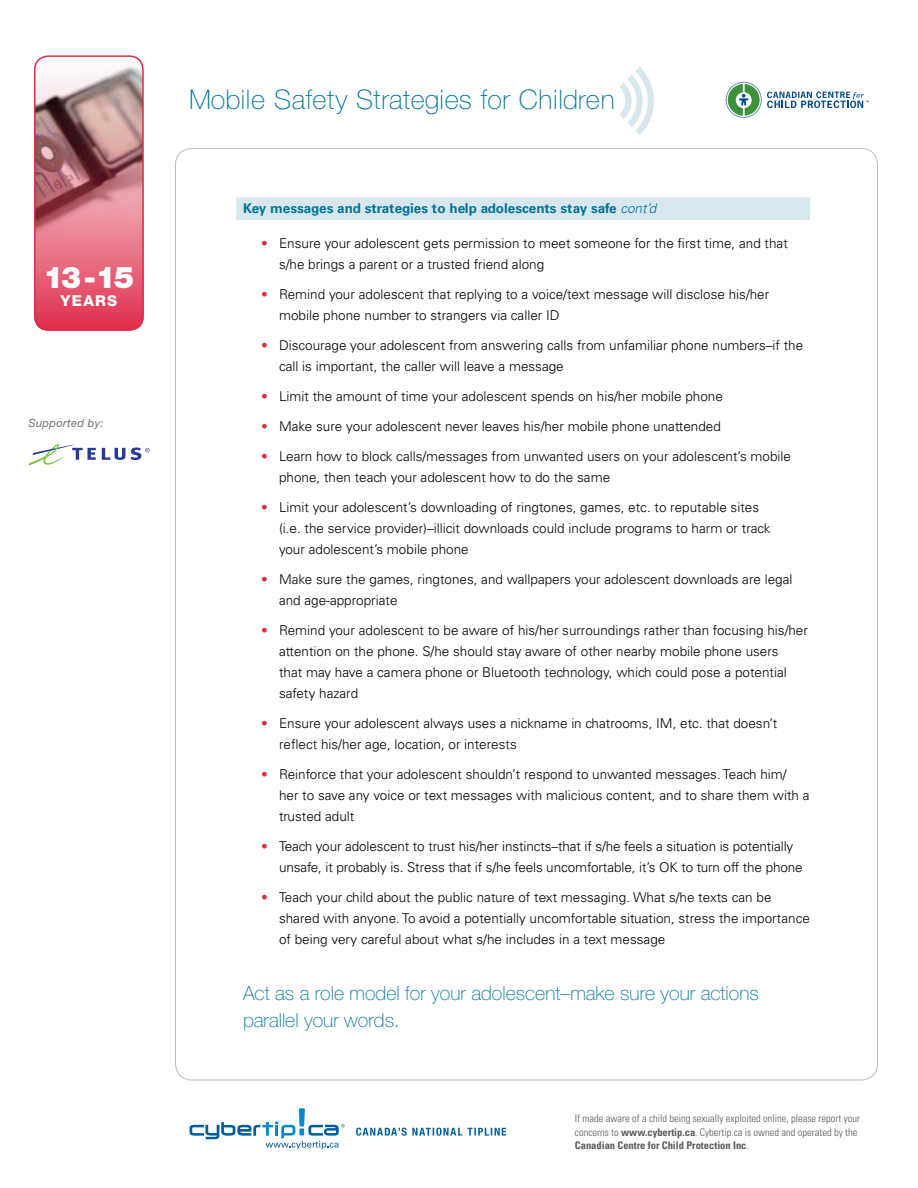
<style>
.page{position:relative;width:918px;height:1188px;background:#fff}
.page>*{position:absolute;margin:0;border:0;box-sizing:border-box;transform-origin:0 0}
.t1{font:900 30px "Helvetica Neue";color:#fff}
.t2{font:100 27px "Helvetica Neue";letter-spacing:.02em;color:#007397}
.t3{font:100 19.5px/27px "Helvetica Neue";color:#007397}
.t4{font:800 15px "Helvetica Neue";letter-spacing:.08em;color:#fff}
.t5{font:300 13.5px/21px "Univers";color:#000}
.t6{font:700 13.5px "Univers";color:#007397}
.t7{font:italic 11.25px "Helvetica Neue";letter-spacing:.025em;color:#6d6f71}
.t8{font:300 condensed 10.5px/13.5px "Univers";color:#58595b}
.s1{font-weight:300;font-style:italic}
.s2{font-family:"Helvetica Neue";font-stretch:condensed;color:#df2c4a}
.s3{font-weight:700}
</style>
<div class="page">
<svg style="left:190px;top:1108px;width:155px;height:41px"></svg>
<svg style="left:356px;top:1128px;width:150px;height:8px"></svg>
<svg style="left:620px;top:67px;width:34px;height:68px"></svg>
<svg style="left:102px;top:448px;width:23px;height:12px"></svg>
<svg style="left:29px;top:444px;width:67px;height:22px"></svg>
<svg style="left:131px;top:447px;width:19px;height:13px"></svg>
<div style="left:726px;top:82px;width:36px;height:36px;border:1px solid #738cbb;border-radius:50%"></div>
<svg style="left:728px;top:84px;width:32px;height:32px"></svg>
<svg style="left:767px;top:91px;width:101px;height:17px"></svg>
<img style="left:35px;top:56px;width:108px;height:274px;border-radius:14px">
<div style="left:34px;top:55px;width:110px;height:276px;border:2px solid #df2c4a;border-radius:14px"></div>
<div style="left:236px;top:197px;width:574px;height:23px;background:#d8e6ed"></div>
<h1 class="t1" style="left:44px;top:259px;width:92px">13-15</h1>
<p class="t4" style="left:61px;top:292px;width:58px">YEARS</p>
<p class="t7" style="left:28px;top:416px;width:77px">Supported by:</p>
<h2 class="t2" style="left:189px;top:84px;width:427px">Mobile Safety Strategies for Children</h2>
<p class="t6" style="left:243px;top:201px;width:415px">Key messages and strategies to help adolescents stay safe <span class="s1">cont’d</span></p>
<p class="t5" style="left:279px;top:232px;width:510px;text-indent:-18px"><span class="s2">•</span> Ensure your adolescent gets permission to meet someone for the first time, and that s/he brings a parent or a trusted friend along</p>
<p class="t5" style="left:279px;top:283px;width:492px;text-indent:-18px"><span class="s2">•</span> Remind your adolescent that replying to a voice/text message will disclose his/her mobile phone number to strangers via caller ID</p>
<p class="t5" style="left:279px;top:334px;width:526px;text-indent:-18px"><span class="s2">•</span> Discourage your adolescent from answering calls from unfamiliar phone numbers–if the call is important, the caller will leave a message</p>
<p class="t5" style="left:261px;top:385px;width:463px"><span class="s2">•</span> Limit the amount of time your adolescent spends on his/her mobile phone</p>
<p class="t5" style="left:261px;top:415px;width:461px"><span class="s2">•</span> Make sure your adolescent never leaves his/her mobile phone unattended</p>
<p class="t5" style="left:279px;top:445px;width:514px;text-indent:-18px"><span class="s2">•</span> Learn how to block calls/messages from unwanted users on your adolescent’s mobile phone, then teach your adolescent how to do the same</p>
<p class="t5" style="left:279px;top:496px;width:493px;text-indent:-18px"><span class="s2">•</span> Limit your adolescent’s downloading of ringtones, games, etc. to reputable sites (i.e. the service provider)–illicit downloads could include programs to harm or track your adolescent’s mobile phone</p>
<p class="t5" style="left:279px;top:568px;width:515px;text-indent:-18px"><span class="s2">•</span> Make sure the games, ringtones, and wallpapers your adolescent downloads are legal and age-appropriate</p>
<p class="t5" style="left:279px;top:619px;width:530px;text-indent:-18px"><span class="s2">•</span> Remind your adolescent to be aware of his/her surroundings rather than focusing his/her attention on the phone. S/he should stay aware of other nearby mobile phone users<br>that may have a camera phone or Bluetooth technology, which could pose a potential safety hazard</p>
<p class="t5" style="left:279px;top:712px;width:500px;text-indent:-18px"><span class="s2">•</span> Ensure your adolescent always uses a nickname in chatrooms, IM, etc. that doesn’t reflect his/her age, location, or interests</p>
<p class="t5" style="left:279px;top:763px;width:532px;text-indent:-18px"><span class="s2">•</span> Reinforce that your adolescent shouldn’t respond to unwanted messages. Teach him/ her to save any voice or text messages with malicious content, and to share them with a trusted adult</p>
<p class="t5" style="left:279px;top:835px;width:525px;text-indent:-18px"><span class="s2">•</span> Teach your adolescent to trust his/her instincts–that if s/he feels a situation is potentially unsafe, it probably is. Stress that if s/he feels uncomfortable, it’s OK to turn off the phone</p>
<p class="t5" style="left:279px;top:886px;width:533px;text-indent:-18px"><span class="s2">•</span> Teach your child about the public nature of text messaging. What s/he texts can be shared with anyone. To avoid a potentially uncomfortable situation, stress the importance of being very careful about what s/he includes in a text message</p>
<h3 class="t3" style="left:243px;top:980px;width:517px">Act as a role model for your adolescent–make sure your actions parallel your words.</h3>
<p class="t8" style="left:575px;top:1112px;width:287px">If made aware of a child being sexually exploited online, please report your concerns to <span class="s3">www.cybertip.ca</span>. Cybertip.ca is owned and operated by the<br><span class="s3">Canadian Centre for Child Protection Inc</span>.</p>
</div>
